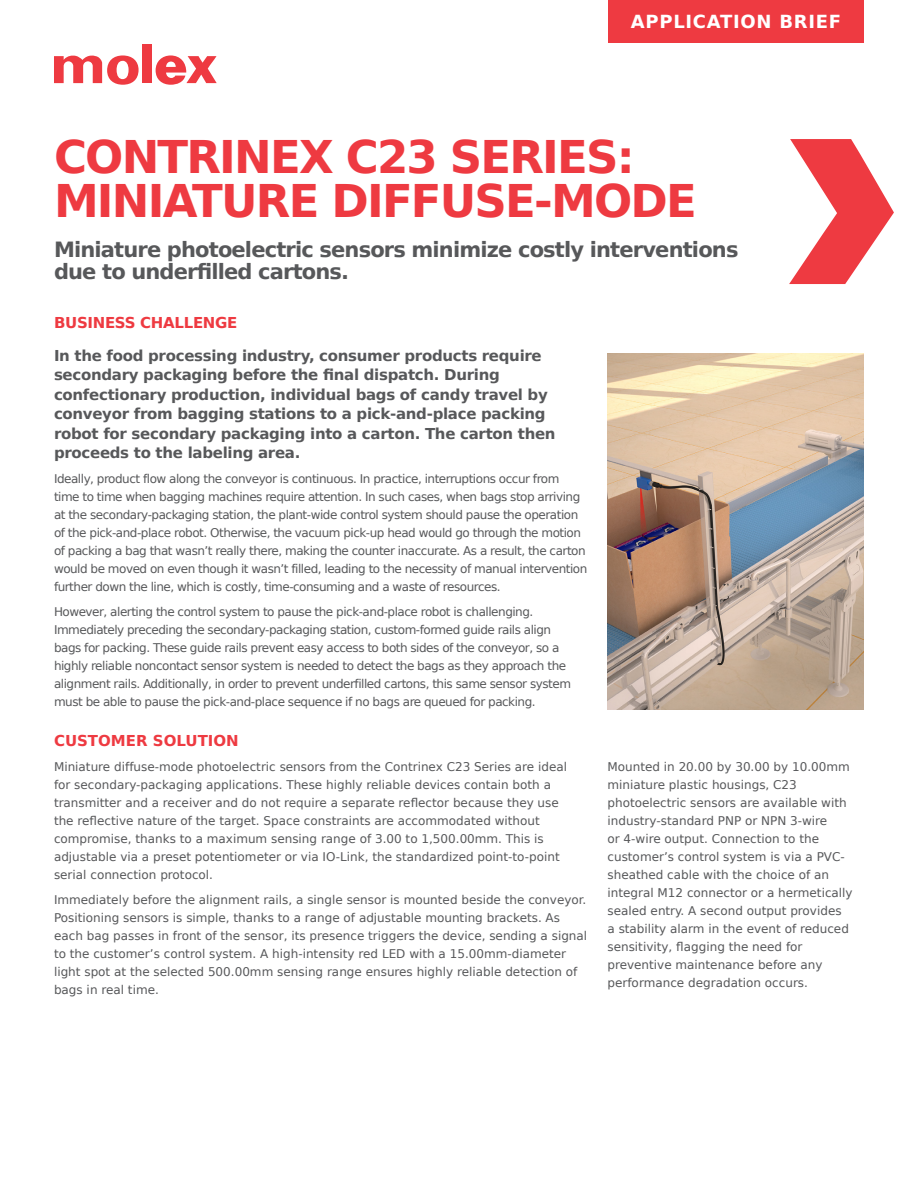
<style>
.page{position:relative;width:918px;height:1188px;background:#fff}
.page>*{position:absolute;margin:0;border:0;box-sizing:border-box;transform-origin:0 0}
.body_text{font:700 45px/43.5px "Bitstream Vera Sans";letter-spacing:-.04em;color:#ee3a41}
.body_text-2{font:700 21px/22.5px "Bitstream Vera Sans";letter-spacing:-.04em;color:#57585a}
.t1{font:700 18px "Bitstream Vera Sans";letter-spacing:.04em;color:#fff}
.t2{font:700 15px/19.5px "Bitstream Vera Sans";letter-spacing:-.02em;color:#57585a}
.t3{font:700 15px "Bitstream Vera Sans";letter-spacing:-.02em;color:#ee3a41}
.t4{font:700 15px "Bitstream Vera Sans";color:#ee3a41}
.body_text-3{font:12px/18px "Bitstream Vera Sans";color:#57585a}
.body_text-4{font:12px/18px "Bitstream Vera Sans";letter-spacing:-.04em;color:#57585a}
</style>
<div class="page">
<img style="left:608px;top:354px;width:256px;height:356px">
<svg style="left:789px;top:139px;width:105px;height:145px"></svg>
<div style="left:608px;top:0;width:256px;height:42px;background:#ee3a41"></div>
<div style="left:142px;top:44px;width:10px;height:39px;background:#ee3a41"></div>
<svg style="left:54px;top:55px;width:85px;height:30px"></svg>
<svg style="left:155px;top:55px;width:62px;height:30px"></svg>
<p class="t1" style="left:631px;top:11px;width:212px">APPLICATION BRIEF</p>
<p class="body_text" style="left:54px;top:136px;width:644px">CONTRINEX C23 SERIES:<br>MINIATURE DIFFUSE-MODE</p>
<p class="body_text-2" style="left:54px;top:238px;width:686px">Miniature photoelectric sensors minimize costly interventions due to underfilled cartons.</p>
<p class="t3" style="left:54px;top:314px;width:185px">BUSINESS CHALLENGE</p>
<p class="t2" style="left:54px;top:346px;width:503px">In the food processing industry, consumer products require secondary packaging before the final dispatch. During confectionary production, individual bags of candy travel by conveyor from bagging stations to a pick-and-place packing robot for secondary packaging into a carton. The carton then proceeds to the labeling area.</p>
<p class="body_text-4" style="left:54px;top:470px;width:535px">Ideally, product flow along the conveyor is continuous. In practice, interruptions occur from time to time when bagging machines require attention. In such cases, when bags stop arriving at the secondary-packaging station, the plant-wide control system should pause the operation of the pick-and-place robot. Otherwise, the vacuum pick-up head would go through the motion of packing a bag that wasn’t really there, making the counter inaccurate. As a result, the carton would be moved on even though it wasn’t filled, leading to the necessity of manual intervention further down the line, which is costly, time-consuming and a waste of resources.</p>
<p class="body_text-4" style="left:54px;top:603px;width:519px">However, alerting the control system to pause the pick-and-place robot is challenging.<br>Immediately preceding the secondary-packaging station, custom-formed guide rails align bags for packing. These guide rails prevent easy access to both sides of the conveyor, so a highly reliable noncontact sensor system is needed to detect the bags as they approach the alignment rails. Additionally, in order to prevent underfilled cartons, this same sensor system must be able to pause the pick-and-place sequence if no bags are queued for packing.</p>
<p class="t4" style="left:54px;top:732px;width:186px">CUSTOMER SOLUTION</p>
<p class="body_text-3" style="left:54px;top:758px;width:515px">Miniature diffuse-mode photoelectric sensors from the Contrinex C23 Series are ideal for secondary-packaging applications. These highly reliable devices contain both a transmitter and a receiver and do not require a separate reflector because they use the reflective nature of the target. Space constraints are accommodated without compromise, thanks to a maximum sensing range of 3.00 to 1,500.00mm. This is adjustable via a preset potentiometer or via IO-Link, the standardized point-to-point serial connection protocol.</p>
<p class="body_text-3" style="left:54px;top:891px;width:535px">Immediately before the alignment rails, a single sensor is mounted beside the conveyor.<br>Positioning sensors is simple, thanks to a range of adjustable mounting brackets. As each bag passes in front of the sensor, its presence triggers the device, sending a signal to the customer’s control system. A high-intensity red LED with a 15.00mm-diameter light spot at the selected 500.00mm sensing range ensures highly reliable detection of bags in real time.</p>
<p class="body_text-3" style="left:608px;top:757px;width:247px">Mounted in 20.00 by 30.00 by 10.00mm miniature plastic housings, C23 photoelectric sensors are available with industry-standard PNP or NPN 3-wire<br>or 4-wire output. Connection to the customer’s control system is via a PVC&shy;sheathed cable with the choice of an integral M12 connector or a hermetically sealed entry. A second output provides<br>a stability alarm in the event of reduced sensitivity, flagging the need for preventive maintenance before any performance degradation occurs.</p>
</div>
